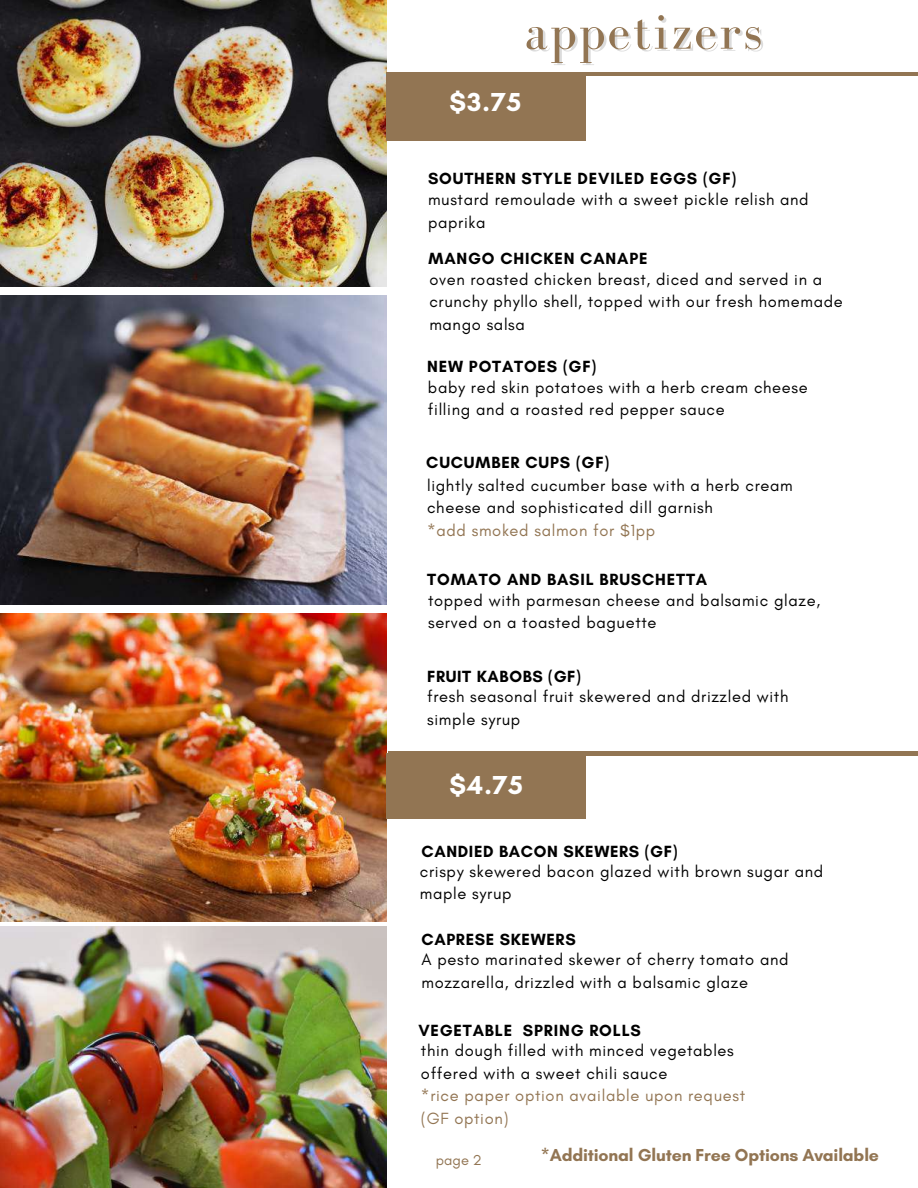
<style>
.page{position:relative;width:918px;height:1188px;background:#fff}
.page>*{position:absolute;margin:0;border:0;box-sizing:border-box;transform-origin:0 0}
.t1{font:53.4px "Bodoni FLF";letter-spacing:.04em;color:#927553}
.t2{font:700 26.55px "Glacial Indifference";color:#fff}
.t3{font:700 17.7px "Glacial Indifference";letter-spacing:-.01em;color:#927553}
.t4{font:16.5px/22.5px "Glacial Indifference";letter-spacing:.04em;color:#000}
.t5{font:700 16.5px "Glacial Indifference";letter-spacing:.05em;color:#000}
.t6{font:16.5px/22.5px "Glacial Indifference";letter-spacing:.04em;color:#927553}
.t7{font:14.7px "Glacial Indifference";color:#927553}
</style>
<div class="page">
<img style="left:0;top:0;width:387px;height:287px">
<img style="left:0;top:296px;width:387px;height:308px">
<img style="left:0;top:613px;width:387px;height:308px">
<img style="left:0;top:926px;width:387px;height:262px">
<div style="left:387px;top:75px;width:199px;height:65px;background:#927553"></div>
<hr style="left:387px;top:72px;width:531px;height:4px;background:#927553">
<div style="left:387px;top:753px;width:199px;height:65px;background:#927553"></div>
<hr style="left:389px;top:752px;width:529px;height:3px;background:#927553">
<h1 class="t1" style="left:524px;top:2px;width:239px">appetizers</h1>
<h2 class="t2" style="left:450px;top:86px;width:73px">$3.75</h2>
<p class="t5" style="left:428px;top:169px;width:310px">SOUTHERN STYLE DEVILED EGGS (GF)</p>
<p class="t4" style="left:428px;top:188px;width:382px">mustard remoulade with a sweet pickle relish and paprika</p>
<p class="t5" style="left:429px;top:249px;width:221px">MANGO CHICKEN CANAPE</p>
<p class="t4" style="left:429px;top:268px;width:415px">oven roasted chicken breast, diced and served in a crunchy phyllo shell, topped with our fresh homemade mango salsa</p>
<p class="t5" style="left:427px;top:356px;width:171px">NEW POTATOES (GF)</p>
<p class="t4" style="left:428px;top:376px;width:381px">baby red skin potatoes with a herb cream cheese filling and a roasted red pepper sauce</p>
<p class="t5" style="left:426px;top:453px;width:184px">CUCUMBER CUPS (GF)</p>
<p class="t4" style="left:427px;top:474px;width:367px">lightly salted cucumber base with a herb cream cheese and sophisticated dill garnish</p>
<p class="t6" style="left:427px;top:519px;width:230px">*add smoked salmon for $1pp</p>
<p class="t5" style="left:427px;top:569px;width:281px">TOMATO AND BASIL BRUSCHETTA</p>
<p class="t4" style="left:428px;top:589px;width:394px">topped with parmesan cheese and balsamic glaze, served on a toasted baguette</p>
<p class="t5" style="left:427px;top:666px;width:155px">FRUIT KABOBS (GF)</p>
<p class="t4" style="left:427px;top:685px;width:363px">fresh seasonal fruit skewered and drizzled with simple syrup</p>
<h2 class="t2" style="left:450px;top:769px;width:75px">$4.75</h2>
<p class="t5" style="left:421px;top:841px;width:258px">CANDIED BACON SKEWERS (GF)</p>
<p class="t4" style="left:420px;top:860px;width:405px">crispy skewered bacon glazed with brown sugar and maple syrup</p>
<p class="t5" style="left:421px;top:930px;width:156px">CAPRESE SKEWERS</p>
<p class="t4" style="left:421px;top:948px;width:369px">A pesto marinated skewer of cherry tomato and mozzarella, drizzled with a balsamic glaze</p>
<p class="t5" style="left:418px;top:1020px;width:224px">VEGETABLE SPRING ROLLS</p>
<p class="t4" style="left:421px;top:1039px;width:314px">thin dough filled with minced vegetables offered with a sweet chili sauce</p>
<p class="t6" style="left:421px;top:1084px;width:326px">*rice paper option available upon request (GF option)</p>
<p class="t7" style="left:436px;top:1151px;width:48px">page 2</p>
<p class="t3" style="left:541px;top:1144px;width:340px">*Additional Gluten Free Options Available</p>
</div>
